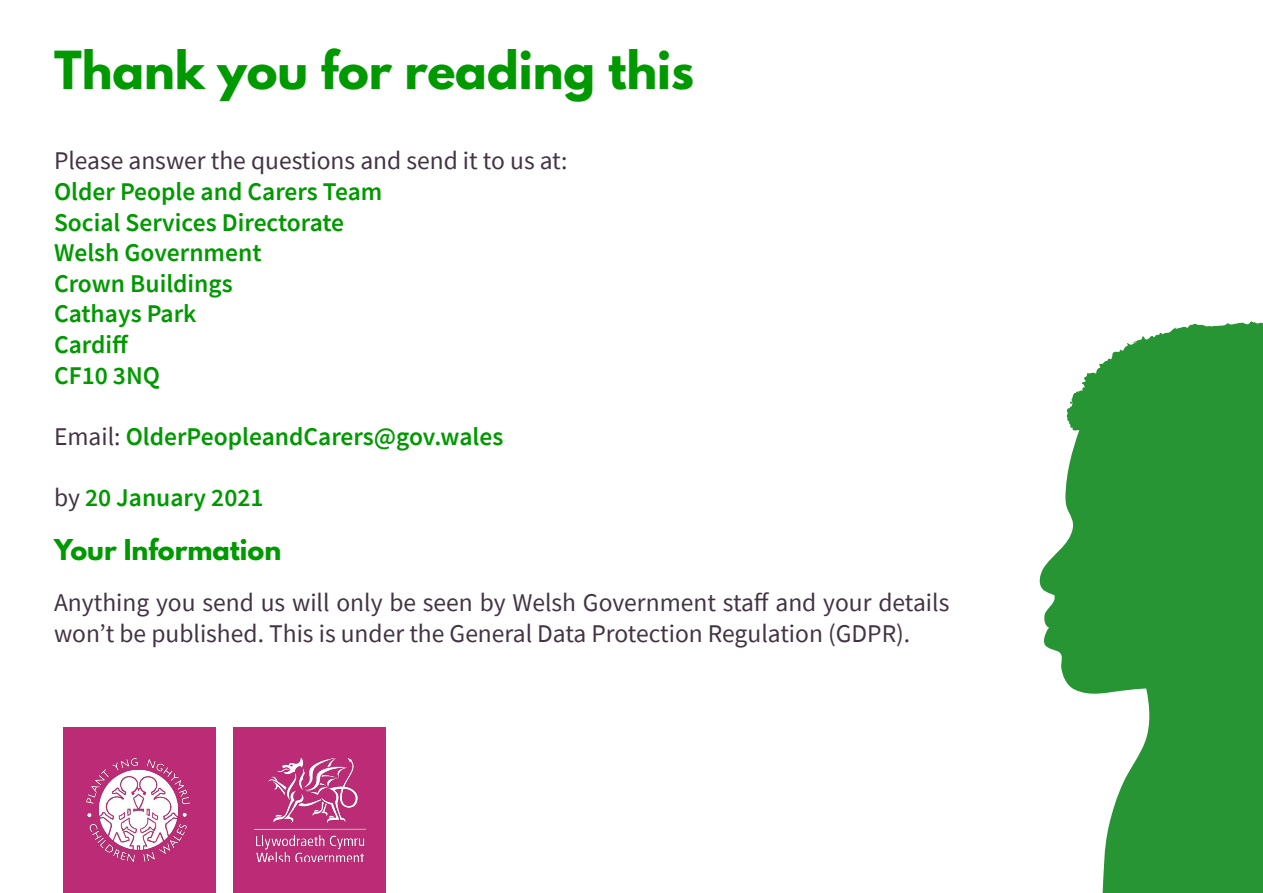
<style>
.page{position:relative;width:1263px;height:893px;background:#fff}
.page>*{position:absolute;margin:0;border:0;box-sizing:border-box;transform-origin:0 0}
.t1{font:700 46.5px "League Spartan";color:#090}
.t2{font:25.5px/30.6px "Source Sans Pro";color:#433443}
.t3{font:600 25.5px/30.6px "Source Sans Pro";color:#090}
.t4{font:700 25.5px "League Spartan";color:#090}
.s1{font-weight:400;color:#433443}
</style>
<div class="page">
<svg style="left:1039px;top:321px;width:224px;height:572px;fill:#279534"></svg>
<div style="left:64px;top:727px;width:152px;height:166px;background:#bb2b76"></div>
<img style="left:87px;top:758px;width:103px;height:104px">
<div style="left:234px;top:727px;width:152px;height:166px;background:#bb2b76"></div>
<img style="left:254px;top:758px;width:112px;height:104px">
<h1 class="t1" style="left:54px;top:34px;width:642px">Thank you for reading this</h1>
<p class="t2" style="left:54px;top:145px;width:515px">Please answer the questions and send it to us at:</p>
<p class="t3" style="left:54px;top:176px;width:330px">Older People and Carers Team<br>Social Services Directorate<br>Welsh Government<br>Crown Buildings<br>Cathays Park<br>Cardiff<br>CF10 3NQ</p>
<p class="t3" style="left:54px;top:421px;width:451px"><span class="s1">Email:</span> OlderPeopleandCarers@gov.wales</p>
<p class="t3" style="left:54px;top:482px;width:211px"><span class="s1">by</span> 20 January 2021</p>
<p class="t4" style="left:54px;top:529px;width:229px">Your Information</p>
<p class="t2" style="left:54px;top:587px;width:897px">Anything you send us will only be seen by Welsh Government staff and your details won’t be published. This is under the General Data Protection Regulation (GDPR).</p>
</div>
